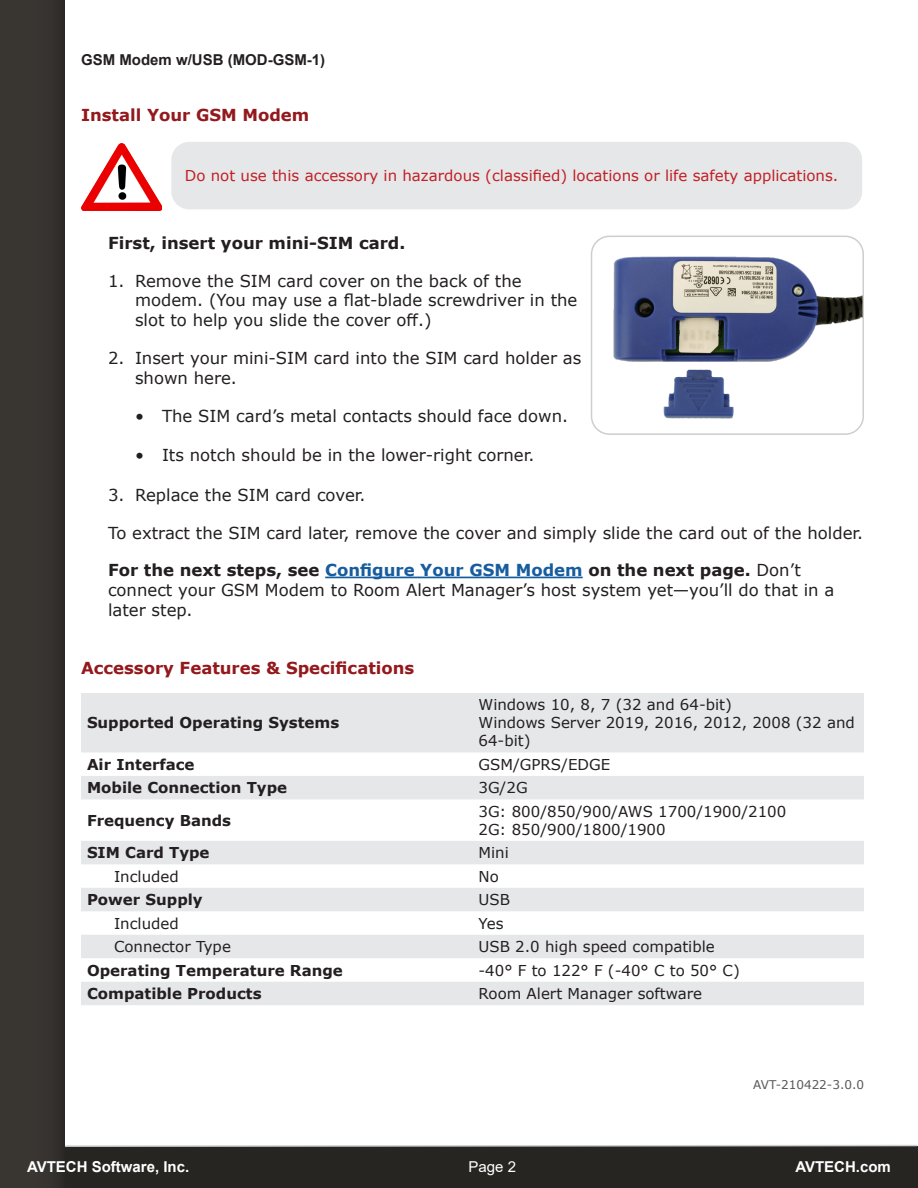
<style>
.page{position:relative;width:918px;height:1188px;background:#fff}
.page>*{position:absolute;margin:0;border:0;box-sizing:border-box;transform-origin:0 0}
.H2_Black_Indent{font:16.5px/19.8px "Verdana";color:#231f20}
.Body_Para_Indent{font:16.5px "Verdana";color:#231f20}
.H1_Red{font:700 16.5px "Verdana";color:#93191d}
.H2_Black_Indent-2{font:700 16.5px "Verdana";color:#231f20}
.Verdana_10_pt_Regula{font:15px/18px "Verdana";color:#231f20}
.Verdana_10_pt_Regula-2{font:700 15px "Verdana";color:#231f20}
.Warning_Text_Red{font:15px "Verdana";color:#c02025}
.t1{font:700 15px "Arial";color:#fff}
.t2{font:700 15px "Arial";color:#231f20}
.t3{font:15px "Arial";color:#fff}
.t4{font:12px "Verdana";color:#57585a}
.s1{font-weight:700}
.s2{font-weight:700;color:#175d9e}
</style>
<div class="page">
<div style="left:0;top:1146px;width:918px;height:42px;background:#272522"></div>
<svg style="left:65px;top:1144px;width:853px;height:3px"></svg>
<div style="left:0;top:0;width:65px;height:1188px;background:#393632"></div>
<hr style="left:325px;top:577px;width:258px;height:1px;background:#175d9e">
<div style="left:171px;top:142px;width:691px;height:67px;background:#e6e7e9;border-radius:18px"></div>
<img style="left:81px;top:143px;width:81px;height:68px">
<svg style="left:81px;top:693px;width:783px;height:312px;fill:#e6e7e9"></svg>
<img style="left:592px;top:236px;width:271px;height:196px">
<div style="left:591px;top:236px;width:273px;height:199px;border:2px solid #cdcece;border-radius:18px"></div>
<p class="t2" style="left:81px;top:49px;width:246px">GSM Modem w/USB (MOD-GSM-1)</p>
<p class="H1_Red" style="left:81px;top:103px;width:230px">Install Your GSM Modem</p>
<p class="Warning_Text_Red" style="left:185px;top:166px;width:655px">Do not use this accessory in hazardous (classified) locations or life safety applications.</p>
<p class="H2_Black_Indent-2" style="left:108px;top:231px;width:299px">First, insert your mini-SIM card.</p>
<p class="H2_Black_Indent" style="left:135px;top:270px;width:444px;text-indent:-27px">1. Remove the SIM card cover on the back of the modem. (You may use a flat-blade screwdriver in the slot to help you slide the cover off.)</p>
<p class="H2_Black_Indent" style="left:135px;top:348px;width:448px;text-indent:-27px">2. Insert your mini-SIM card into the SIM card holder as shown here.</p>
<p class="H2_Black_Indent" style="left:135px;top:405px;width:435px">• The SIM card’s metal contacts should face down.</p>
<p class="H2_Black_Indent" style="left:135px;top:445px;width:401px">• Its notch should be in the lower-right corner.</p>
<p class="H2_Black_Indent" style="left:108px;top:485px;width:259px">3. Replace the SIM card cover.</p>
<p class="Body_Para_Indent" style="left:108px;top:521px;width:757px">To extract the SIM card later, remove the cover and simply slide the card out of the holder.</p>
<p class="H2_Black_Indent" style="left:108px;top:560px;width:728px"><span class="s1">For the next steps, see</span> <span class="s2">Configure Your GSM Modem</span> <span class="s1">on the next page.</span> Don’t connect your GSM Modem to Room Alert Manager’s host system yet—you’ll do that in a later step.</p>
<p class="H1_Red" style="left:81px;top:656px;width:335px">Accessory Features &amp; Specifications</p>
<p class="Verdana_10_pt_Regula-2" style="left:87px;top:712px;width:254px">Supported Operating Systems</p>
<p class="Verdana_10_pt_Regula" style="left:478px;top:696px;width:255px">Windows 10, 8, 7 (32 and 64-bit)</p>
<p class="Verdana_10_pt_Regula" style="left:478px;top:714px;width:378px">Windows Server 2019, 2016, 2012, 2008 (32 and<br>64-bit)</p>
<p class="Verdana_10_pt_Regula-2" style="left:87px;top:754px;width:109px">Air Interface</p>
<p class="Verdana_10_pt_Regula" style="left:478px;top:755px;width:133px">GSM/GPRS/EDGE</p>
<p class="Verdana_10_pt_Regula-2" style="left:87px;top:777px;width:202px">Mobile Connection Type</p>
<p class="Verdana_10_pt_Regula" style="left:478px;top:779px;width:51px">3G/2G</p>
<p class="Verdana_10_pt_Regula-2" style="left:87px;top:810px;width:146px">Frequency Bands</p>
<p class="Verdana_10_pt_Regula" style="left:478px;top:802px;width:309px">3G: 800/850/900/AWS 1700/1900/2100</p>
<p class="Verdana_10_pt_Regula" style="left:478px;top:820px;width:189px">2G: 850/900/1800/1900</p>
<p class="Verdana_10_pt_Regula-2" style="left:87px;top:842px;width:124px">SIM Card Type</p>
<p class="Verdana_10_pt_Regula" style="left:478px;top:844px;width:32px">Mini</p>
<p class="Verdana_10_pt_Regula" style="left:114px;top:867px;width:66px">Included</p>
<p class="Verdana_10_pt_Regula" style="left:478px;top:867px;width:22px">No</p>
<p class="Verdana_10_pt_Regula-2" style="left:87px;top:889px;width:117px">Power Supply</p>
<p class="Verdana_10_pt_Regula" style="left:478px;top:891px;width:33px">USB</p>
<p class="Verdana_10_pt_Regula" style="left:114px;top:914px;width:66px">Included</p>
<p class="Verdana_10_pt_Regula" style="left:478px;top:914px;width:27px">Yes</p>
<p class="Verdana_10_pt_Regula" style="left:114px;top:938px;width:118px">Connector Type</p>
<p class="Verdana_10_pt_Regula" style="left:478px;top:938px;width:238px">USB 2.0 high speed compatible</p>
<p class="Verdana_10_pt_Regula-2" style="left:87px;top:960px;width:257px">Operating Temperature Range</p>
<p class="Verdana_10_pt_Regula" style="left:478px;top:961px;width:263px">-40° F to 122° F (-40° C to 50° C)</p>
<p class="Verdana_10_pt_Regula-2" style="left:87px;top:983px;width:176px">Compatible Products</p>
<p class="Verdana_10_pt_Regula" style="left:478px;top:985px;width:225px">Room Alert Manager software</p>
<p class="t4" style="left:753px;top:1077px;width:112px">AVT-210422-3.0.0</p>
<p class="t1" style="left:27px;top:1156px;width:164px">AVTECH Software, Inc.</p>
<p class="t3" style="left:469px;top:1156px;width:49px">Page 2</p>
<p class="t1" style="left:795px;top:1156px;width:97px">AVTECH.com</p>
</div>
